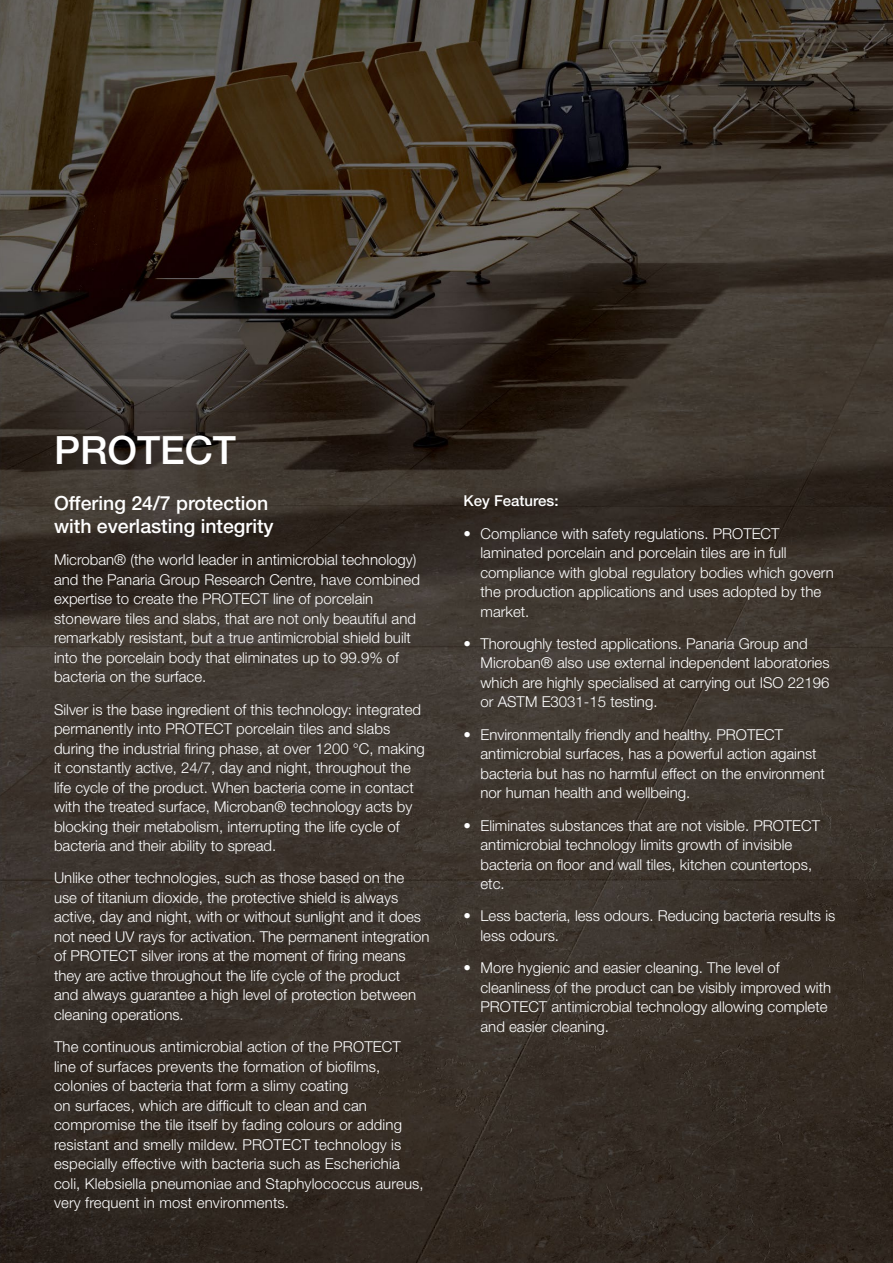
<style>
.page{position:relative;width:893px;height:1263px;background:#fff}
.page>*{position:absolute;margin:0;border:0;box-sizing:border-box;transform-origin:0 0}
.t1{font:500 39px "Helvetica Neue LT Std";color:#fff}
.t2{font:500 19.5px/23.4px "Helvetica Neue LT Std";color:#fff}
.t3{font:300 15px/19.5px "Helvetica Neue LT Std";color:#fff}
.t4{font:500 15px "Helvetica Neue LT Std";color:#fff}
</style>
<div class="page">
<img style="left:0;top:0;width:537px;height:1019px">
<img style="left:537px;top:0;width:356px;height:1263px">
<img style="left:0;top:1019px;width:538px;height:244px">
<h1 class="t1" style="left:54px;top:426px;width:184px">PROTECT</h1>
<h2 class="t2" style="left:54px;top:491px;width:221px">Offering 24/7 protection with everlasting integrity</h2>
<p class="t3" style="left:54px;top:550px;width:367px">Microban® (the world leader in antimicrobial technology) and the Panaria Group Research Centre, have combined expertise to create the PROTECT line of porcelain stoneware tiles and slabs, that are not only beautiful and remarkably resistant, but a true antimicrobial shield built into the porcelain body that eliminates up to 99.9% of bacteria on the surface.</p>
<p class="t3" style="left:54px;top:699px;width:372px">Silver is the base ingredient of this technology: integrated permanently into PROTECT porcelain tiles and slabs during the industrial firing phase, at over 1200 °C, making it constantly active, 24/7, day and night, throughout the life cycle of the product. When bacteria come in contact with the treated surface, Microban® technology acts by blocking their metabolism, interrupting the life cycle of bacteria and their ability to spread.</p>
<p class="t3" style="left:54px;top:868px;width:377px">Unlike other technologies, such as those based on the use of titanium dioxide, the protective shield is always active, day and night, with or without sunlight and it does not need UV rays for activation. The permanent integration of PROTECT silver irons at the moment of firing means they are active throughout the life cycle of the product<br>and always guarantee a high level of protection between cleaning operations.</p>
<p class="t3" style="left:54px;top:1037px;width:371px">The continuous antimicrobial action of the PROTECT line of surfaces prevents the formation of biofilms, colonies of bacteria that form a slimy coating<br>on surfaces, which are difficult to clean and can compromise the tile itself by fading colours or adding resistant and smelly mildew. PROTECT technology is especially effective with bacteria such as Escherichia coli, Klebsiella pneumoniae and Staphylococcus aureus, very frequent in most environments.</p>
<p class="t4" style="left:463px;top:492px;width:97px">Key Features:</p>
<p class="t3" style="left:480px;top:523px;width:355px;text-indent:-17px">• Compliance with safety regulations. PROTECT laminated porcelain and porcelain tiles are in full compliance with global regulatory bodies which govern the production applications and uses adopted by the market.</p>
<p class="t3" style="left:480px;top:634px;width:351px;text-indent:-17px">• Thoroughly tested applications. Panaria Group and Microban® also use external independent laboratories which are highly specialised at carrying out ISO 22196 or ASTM E3031-15 testing.</p>
<p class="t3" style="left:480px;top:724px;width:346px;text-indent:-17px">• Environmentally friendly and healthy. PROTECT antimicrobial surfaces, has a powerful action against bacteria but has no harmful effect on the environment nor human health and wellbeing.</p>
<p class="t3" style="left:480px;top:815px;width:341px;text-indent:-17px">• Eliminates substances that are not visible. PROTECT antimicrobial technology limits growth of invisible bacteria on floor and wall tiles, kitchen countertops, etc.</p>
<p class="t3" style="left:480px;top:906px;width:356px;text-indent:-17px">• Less bacteria, less odours. Reducing bacteria results is less odours.</p>
<p class="t3" style="left:480px;top:958px;width:352px;text-indent:-17px">• More hygienic and easier cleaning. The level of cleanliness of the product can be visibly improved with PROTECT antimicrobial technology allowing complete and easier cleaning.</p>
</div>
